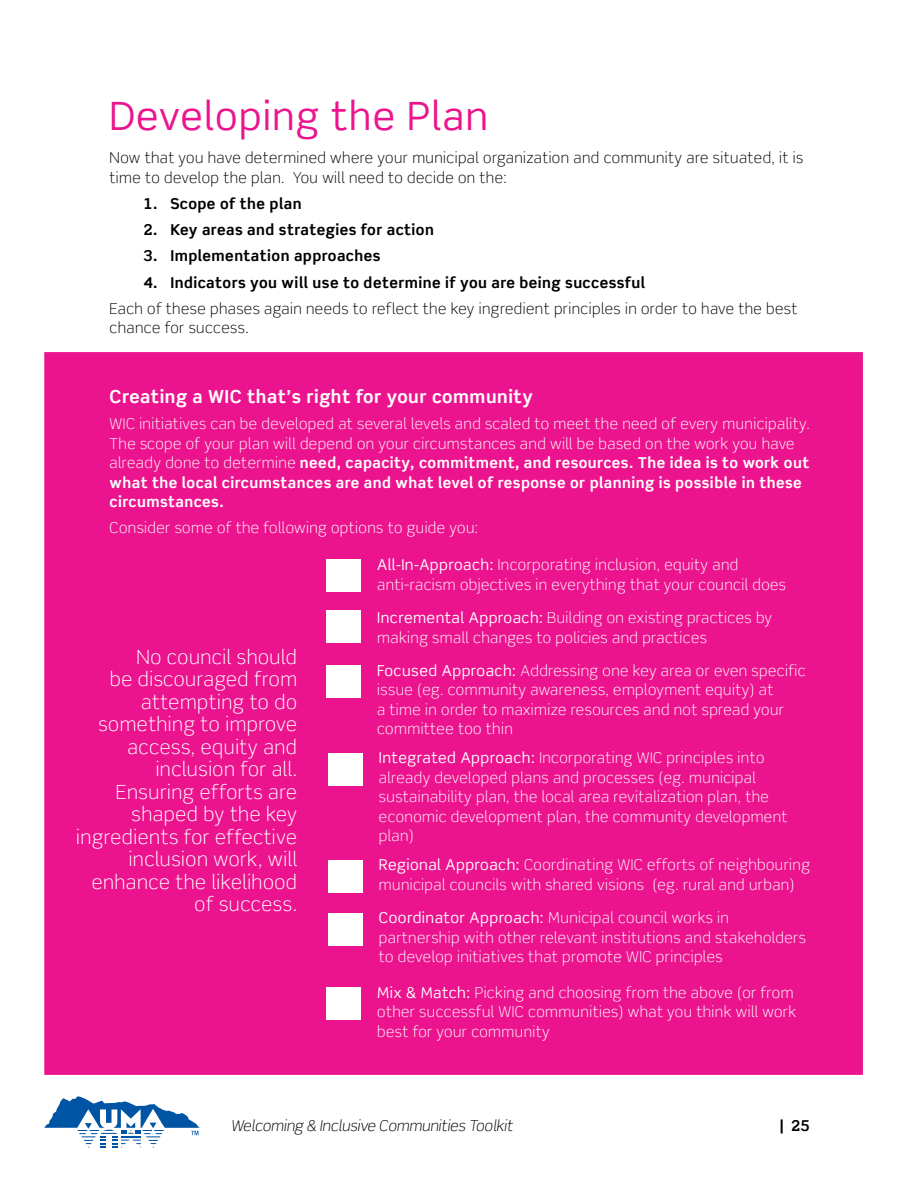
<style>
.page{position:relative;width:918px;height:1188px;background:#fff}
.page>*{position:absolute;margin:0;border:0;box-sizing:border-box;transform-origin:0 0}
.Header_-_MEDIUM{font:39px "Scene Std";letter-spacing:.03em;color:#ec148e}
.t1{font:300 19.5px/22.5px "Scene Std";letter-spacing:.03em;color:#fff;text-align:right}
.Copy{font:700 18px "Scene Std";letter-spacing:.03em;color:#fff}
.Copy-2{font:300 15px/19.5px "Scene Std";letter-spacing:.03em;color:#fff}
.Copy-3{font:300 15px/19.5px "Scene Std";letter-spacing:.03em;color:#000}
.t2{font:700 15px "Scene Std";letter-spacing:.03em;color:#000}
.t3{font:italic 300 15px "Scene Std";color:#000}
.s1{font-weight:700}
.s2{font-weight:400}
</style>
<div class="page">
<svg style="left:44px;top:1096px;width:156px;height:52px"></svg>
<div style="left:44px;top:352px;width:819px;height:723px;background:#ec148e;border:8px solid #ec148e"></div>
<div style="left:327px;top:560px;width:34px;height:32px;background:#fff"></div>
<div style="left:327px;top:610px;width:34px;height:32px;background:#fff"></div>
<div style="left:327px;top:666px;width:34px;height:32px;background:#fff"></div>
<div style="left:329px;top:753px;width:34px;height:32px;background:#fff"></div>
<div style="left:329px;top:860px;width:34px;height:32px;background:#fff"></div>
<div style="left:329px;top:913px;width:34px;height:32px;background:#fff"></div>
<div style="left:327px;top:987px;width:34px;height:33px;background:#fff"></div>
<p class="Header_-_MEDIUM" style="left:110px;top:92px;width:380px">Developing the Plan</p>
<p class="Copy-3" style="left:110px;top:148px;width:695px">Now that you have determined where your municipal organization and community are situated, it is time to develop the plan. You will need to decide on the:</p>
<p class="t2" style="left:143px;top:194px;width:160px">1. Scope of the plan</p>
<p class="t2" style="left:143px;top:220px;width:292px">2. Key areas and strategies for action</p>
<p class="t2" style="left:143px;top:247px;width:239px">3. Implementation approaches</p>
<p class="t2" style="left:143px;top:273px;width:503px">4. Indicators you will use to determine if you are being successful</p>
<p class="Copy-3" style="left:110px;top:299px;width:689px">Each of these phases again needs to reflect the key ingredient principles in order to have the best chance for success.</p>
<p class="Copy" style="left:110px;top:385px;width:425px">Creating a WIC that’s right for your community</p>
<p class="Copy-2" style="left:110px;top:414px;width:702px">WIC initiatives can be developed at several levels and scaled to meet the need of every municipality.<br>The scope of your plan will depend on your circumstances and will be based on the work you have already done to determine <span class="s1">need, capacity, commitment, and resources. The idea is to work out what the local circumstances are and what level of response or planning is possible in these circumstances.</span></p>
<p class="Copy-2" style="left:110px;top:518px;width:370px">Consider some of the following options to guide you:</p>
<p class="t1" style="left:76px;top:646px;width:222px">No council should<br>be discouraged from attempting to do something to improve access, equity and inclusion for all.<br>Ensuring efforts are shaped by the key ingredients for effective inclusion work, will enhance the likelihood of success.</p>
<p class="Copy-2" style="left:377px;top:555px;width:410px"><span class="s2">All-In-Approach:</span> Incorporating inclusion, equity and anti-racism objectives in everything that your council does</p>
<p class="Copy-2" style="left:377px;top:608px;width:396px"><span class="s2">Incremental Approach:</span> Building on existing practices by making small changes to policies and practices</p>
<p class="Copy-2" style="left:377px;top:661px;width:430px"><span class="s2">Focused Approach:</span> Addressing one key area or even specific issue (eg. community awareness, employment equity) at<br>a time in order to maximize resources and not spread your committee too thin</p>
<p class="Copy-2" style="left:379px;top:748px;width:410px"><span class="s2">Integrated Approach:</span> Incorporating WIC principles into already developed plans and processes (eg. municipal sustainability plan, the local area revitalization plan, the economic development plan, the community development plan)</p>
<p class="Copy-2" style="left:379px;top:855px;width:433px"><span class="s2">Regional Approach:</span> Coordinating WIC efforts of neighbouring municipal councils with shared visions (eg. rural and urban)</p>
<p class="Copy-2" style="left:379px;top:908px;width:429px"><span class="s2">Coordinator Approach:</span> Municipal council works in partnership with other relevant institutions and stakeholders to develop initiatives that promote WIC principles</p>
<p class="Copy-2" style="left:377px;top:983px;width:421px"><span class="s2">Mix &amp; Match:</span> Picking and choosing from the above (or from other successful WIC communities) what you think will work best for your community</p>
<p class="t3" style="left:231px;top:1116px;width:283px">Welcoming &amp; Inclusive Communities Toolkit</p>
<p class="t2" style="left:779px;top:1116px;width:32px">| 25</p>
</div>
